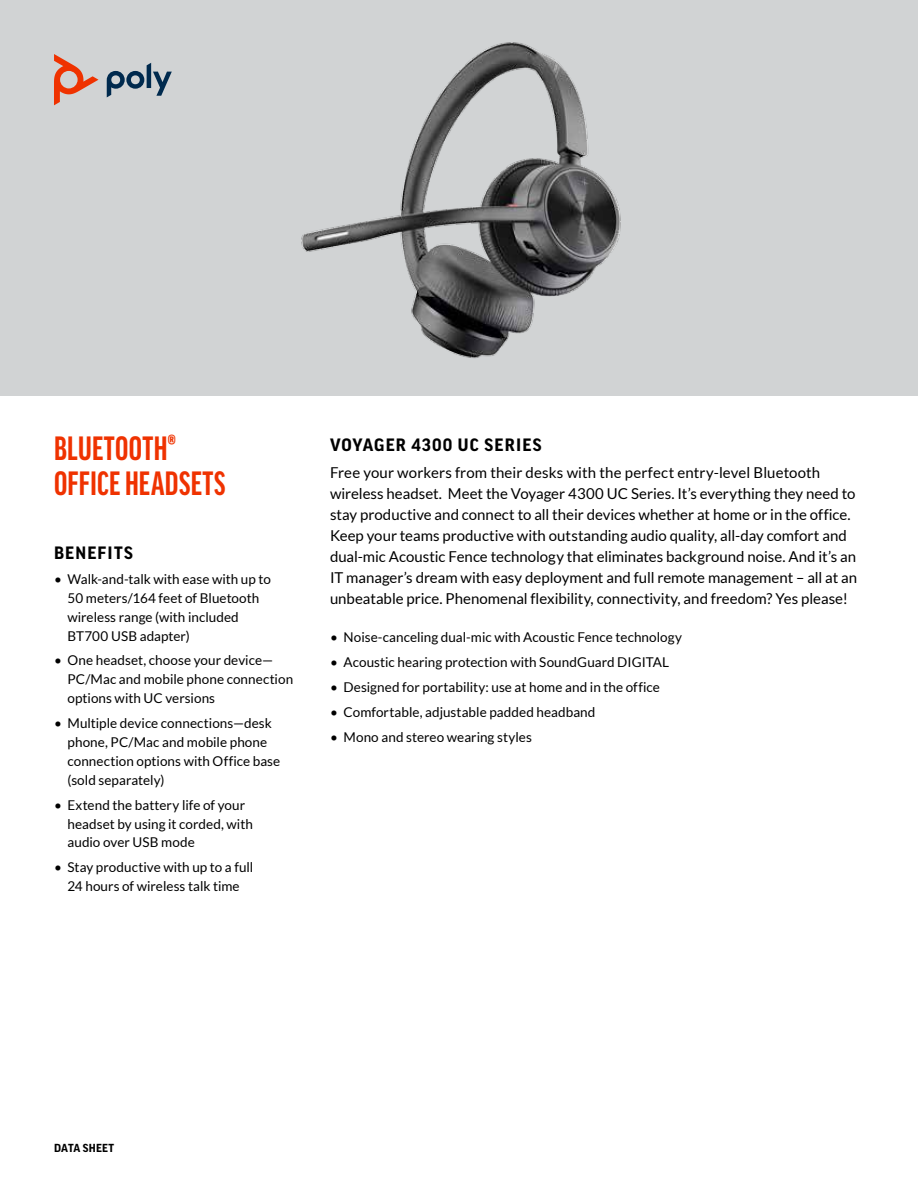
<style>
.page{position:relative;width:918px;height:1188px;background:#fff}
.page>*{position:absolute;margin:0;border:0;box-sizing:border-box;transform-origin:0 0}
.t1{font:700 extra-condensed 36px/34.5px "Good Headline Pro";letter-spacing:.01em;color:#ef3200}
.t2{font:700 17.25px "Good Pro";letter-spacing:.07em;color:#000}
.t3{font:15px/21px "Lato";color:#000}
.t4{font:13.5px/18.9px "Lato";letter-spacing:.005em;color:#000}
.t5{font:700 11.25px "Good Pro";letter-spacing:.02em;color:#000}
</style>
<div class="page">
<div style="left:0;top:0;width:918px;height:395px;background:#d1d3d4"></div>
<svg style="left:107px;top:63px;width:65px;height:34px"></svg>
<svg style="left:54px;top:54px;width:44px;height:51px"></svg>
<img style="left:301px;top:42px;width:320px;height:316px">
<h1 class="t1" style="left:54px;top:431px;width:173px">BLUETOOTH®<br>OFFICE HEADSETS</h1>
<p class="t2" style="left:54px;top:543px;width:80px">BENEFITS</p>
<p class="t4" style="left:68px;top:569px;width:205px;text-indent:-14px">• Walk-and-talk with ease with up to<br>50 meters/164 feet of Bluetooth wireless range (with included<br>BT700 USB adapter)</p>
<p class="t4" style="left:68px;top:651px;width:227px;text-indent:-14px">• One headset, choose your device—<br>PC/Mac and mobile phone connection options with UC versions</p>
<p class="t4" style="left:68px;top:714px;width:214px;text-indent:-14px">• Multiple device connections—desk phone, PC/Mac and mobile phone connection options with Office base (sold separately)</p>
<p class="t4" style="left:68px;top:795px;width:187px;text-indent:-14px">• Extend the battery life of your headset by using it corded, with audio over USB mode</p>
<p class="t4" style="left:54px;top:858px;width:201px;text-align:center">• Stay productive with up to a full<br>24 hours of wireless talk time</p>
<p class="t2" style="left:330px;top:435px;width:213px">VOYAGER 4300 UC SERIES</p>
<p class="t3" style="left:330px;top:462px;width:529px">Free your workers from their desks with the perfect entry-level Bluetooth wireless headset. Meet the Voyager 4300 UC Series. It’s everything they need to stay productive and connect to all their devices whether at home or in the office.<br>Keep your teams productive with outstanding audio quality, all-day comfort and dual-mic Acoustic Fence technology that eliminates background noise. And it’s an IT manager’s dream with easy deployment and full remote management – all at an unbeatable price. Phenomenal flexibility, connectivity, and freedom? Yes please!</p>
<p class="t4" style="left:330px;top:628px;width:354px">• Noise-canceling dual-mic with Acoustic Fence technology</p>
<p class="t4" style="left:330px;top:652px;width:341px">• Acoustic hearing protection with SoundGuard DIGITAL</p>
<p class="t4" style="left:330px;top:677px;width:331px">• Designed for portability: use at home and in the office</p>
<p class="t4" style="left:330px;top:702px;width:267px">• Comfortable, adjustable padded headband</p>
<p class="t4" style="left:330px;top:727px;width:204px">• Mono and stereo wearing styles</p>
<p class="t5" style="left:54px;top:1142px;width:62px">DATA SHEET</p>
</div>
